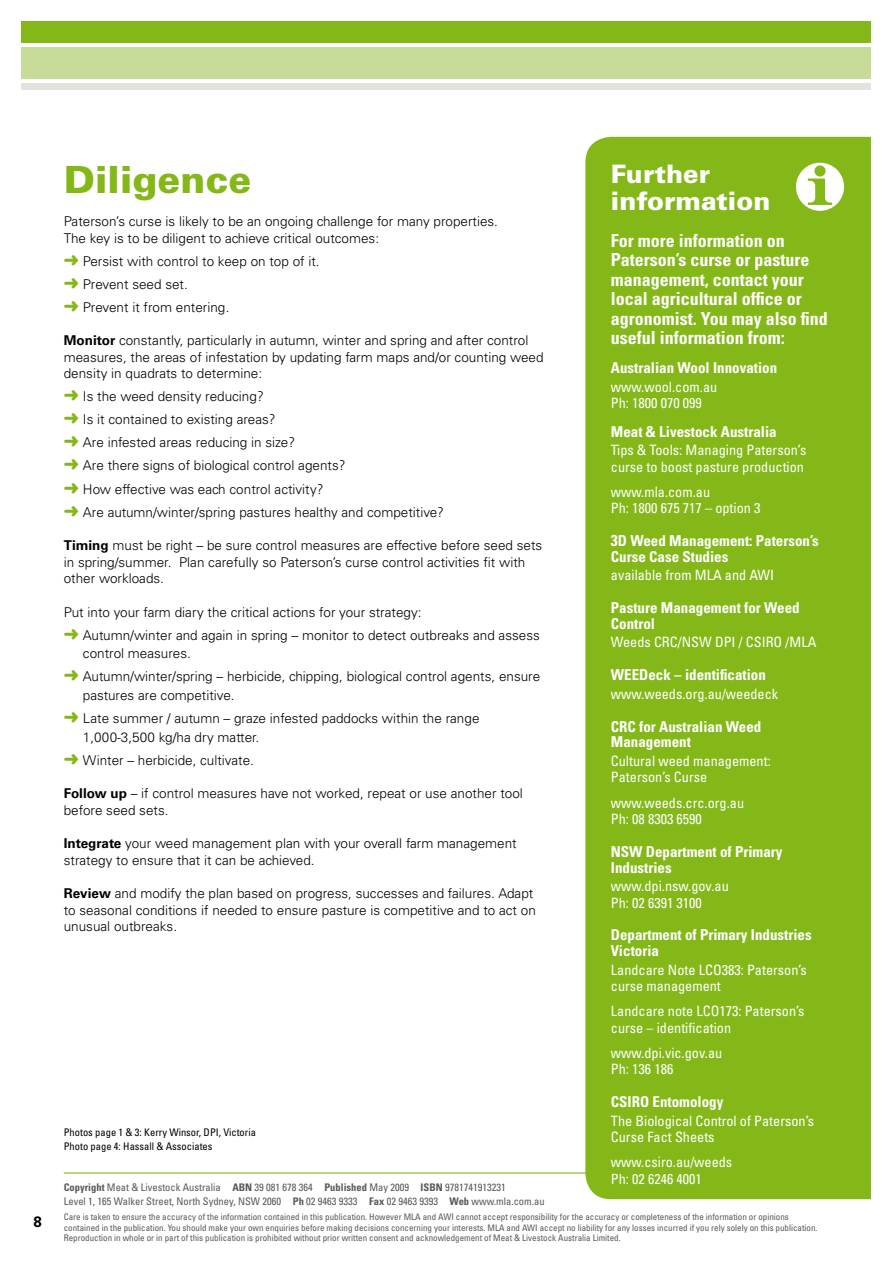
<style>
.page{position:relative;width:893px;height:1263px;background:#fff}
.page>*{position:absolute;margin:0;border:0;box-sizing:border-box;transform-origin:0 0}
.t1{font:900 37.5px "Univers";color:#84b819}
.t2{font:900 25.5px/27px "Univers";color:#fff}
.t3{font:700 condensed 18px/19.5px "Univers";color:#fff}
.t4{font:700 condensed 15px/15.8px "Univers";color:#fff}
.t5{font:700 15px "Univers";color:#000}
.t6{font:condensed 14.25px/16.5px "Univers";color:#fff}
.t7{font:300 13.5px/23px "Univers";color:#000}
.t8{font:condensed 10.5px/14.7px "Univers";color:#58585a}
.t9{font:condensed 10.5px/13.5px "Univers";color:#000}
.t10{font:condensed 9px/10.5px "Univers";color:#58585a}
.s1{font-size:15.75px}
.s2{color:#84b819}
.s3{font-weight:700}
</style>
<div class="page">
<div style="left:21px;top:21px;width:851px;height:21px;background:#84b819"></div>
<div style="left:21px;top:47px;width:851px;height:32px;background:#c7dc98"></div>
<div style="left:21px;top:83px;width:851px;height:7px;background:#e3e3dd"></div>
<div style="left:585px;top:137px;width:286px;height:1062px;background:#84b819"></div>
<svg style="left:796px;top:163px;width:48px;height:48px"></svg>
<hr style="left:64px;top:1172px;width:765px;height:1px;background:#84b819">
<p class="t5" style="left:34px;top:1213px;width:10px">8</p>
<h2 class="t2" style="left:611px;top:160px;width:161px">Further information</h2>
<h3 class="t3" style="left:611px;top:231px;width:218px">For more information on<br>Paterson’s curse or pasture management, contact your local agricultural office or agronomist. You may also find useful information from:</h3>
<p class="t4" style="left:611px;top:360px;width:168px">Australian Wool Innovation</p>
<p class="t6" style="left:611px;top:378px;width:108px">www.wool.com.au<br>Ph: 1800 070 099</p>
<p class="t4" style="left:611px;top:423px;width:167px">Meat &amp; Livestock Australia</p>
<p class="t6" style="left:611px;top:442px;width:197px">Tips &amp; Tools: Managing Paterson’s curse to boost pasture production</p>
<p class="t6" style="left:611px;top:483px;width:151px">www.mla.com.au<br>Ph: 1800 675 717 – option 3</p>
<p class="t4" style="left:611px;top:533px;width:209px"><span class="s1">3</span>D Weed Management: Paterson’s<br>Curse Case Studies</p>
<p class="t6" style="left:611px;top:567px;width:165px">available from MLA and AWI</p>
<p class="t4" style="left:611px;top:600px;width:190px">Pasture Management for Weed<br>Control</p>
<p class="t6" style="left:611px;top:634px;width:207px">Weeds CRC/NSW DPI / CSIRO /MLA</p>
<p class="t4" style="left:611px;top:667px;width:157px">WEEDeck – identification</p>
<p class="t6" style="left:611px;top:685px;width:169px">www.weeds.org.au/weedeck</p>
<p class="t4" style="left:611px;top:718px;width:152px">CRC for Australian Weed<br>Management</p>
<p class="t6" style="left:611px;top:752px;width:161px">Cultural weed management:<br>Paterson’s Curse</p>
<p class="t6" style="left:611px;top:794px;width:135px">www.weeds.crc.org.au<br>Ph: 08 8303 6590</p>
<p class="t4" style="left:611px;top:843px;width:173px">NSW Department of Primary<br>Industries</p>
<p class="t6" style="left:611px;top:878px;width:119px">www.dpi.nsw.gov.au<br>Ph: 02 6391 3100</p>
<p class="t4" style="left:611px;top:927px;width:202px">Department of Primary Industries<br>Victoria</p>
<p class="t6" style="left:611px;top:961px;width:198px">Landcare Note LCO383: Paterson’s curse management</p>
<p class="t6" style="left:611px;top:1003px;width:195px">Landcare note LCO173: Paterson’s curse – identification</p>
<p class="t6" style="left:611px;top:1044px;width:113px">www.dpi.vic.gov.au<br>Ph: 136 186</p>
<p class="t4" style="left:611px;top:1094px;width:114px">CSIRO Entomology</p>
<p class="t6" style="left:611px;top:1112px;width:205px">The Biological Control of Paterson’s<br>Curse Fact Sheets</p>
<p class="t6" style="left:611px;top:1154px;width:123px">www.csiro.au/weeds<br>Ph: 02 6246 4001</p>
<h1 class="t1" style="left:64px;top:156px;width:189px">Diligence</h1>
<p class="t7" style="left:64px;top:213px;width:436px;line-height:16.5px">Paterson’s curse is likely to be an ongoing challenge for many properties.<br>The key is to be diligent to achieve critical outcomes:</p>
<p class="t7" style="left:64px;top:250px;width:257px"><span class="s2">➜</span> Persist with control to keep on top of it. <span class="s2">➜</span> Prevent seed set.<br><span class="s2">➜</span> Prevent it from entering.</p>
<p class="t7" style="left:64px;top:332px;width:481px;line-height:16.5px"><span class="s3">Monitor</span> constantly, particularly in autumn, winter and spring and after control measures, the areas of infestation by updating farm maps and/or counting weed density in quadrats to determine:</p>
<p class="t7" style="left:64px;top:385px;width:382px"><span class="s2">➜</span> Is the weed density reducing?<br><span class="s2">➜</span> Is it contained to existing areas?<br><span class="s2">➜</span> Are infested areas reducing in size?<br><span class="s2">➜</span> Are there signs of biological control agents?<br><span class="s2">➜</span> How effective was each control activity?<br><span class="s2">➜</span> Are autumn/winter/spring pastures healthy and competitive?</p>
<p class="t7" style="left:64px;top:537px;width:480px;line-height:16.5px"><span class="s3">Timing</span> must be right – be sure control measures are effective before seed sets in spring/summer. Plan carefully so Paterson’s curse control activities fit with other workloads.</p>
<p class="t7" style="left:64px;top:600px;width:478px">Put into your farm diary the critical actions for your strategy:<br><span class="s2">➜</span> Autumn/winter and again in spring – monitor to detect outbreaks and assess</p>
<p class="t7" style="left:64px;top:642px;width:478px;text-indent:19px">control measures.<br><span class="s2">➜</span> Autumn/winter/spring – herbicide, chipping, biological control agents, ensure</p>
<p class="t7" style="left:64px;top:684px;width:417px;text-indent:19px">pastures are competitive.<br><span class="s2">➜</span> Late summer / autumn – graze infested paddocks within the range</p>
<p class="t7" style="left:64px;top:725px;width:197px;text-indent:19px">1,000-3,500 kg/ha dry matter. <span class="s2">➜</span> Winter – herbicide, cultivate.</p>
<p class="t7" style="left:64px;top:785px;width:461px;line-height:16.5px"><span class="s3">Follow up</span> – if control measures have not worked, repeat or use another tool before seed sets.</p>
<p class="t7" style="left:64px;top:835px;width:454px;line-height:16.5px"><span class="s3">Integrate</span> your weed management plan with your overall farm management strategy to ensure that it can be achieved.</p>
<p class="t7" style="left:64px;top:885px;width:474px;line-height:16.5px"><span class="s3">Review</span> and modify the plan based on progress, successes and failures. Adapt to seasonal conditions if needed to ensure pasture is competitive and to act on unusual outbreaks.</p>
<p class="t9" style="left:64px;top:1126px;width:194px">Photos page 1 &amp; 3: Kerry Winsor, DPI, Victoria<br>Photo page 4: Hassall &amp; Associates</p>
<p class="t8" style="left:64px;top:1179px;width:482px"><span class="s3">Copyright</span> Meat &amp; Livestock Australia <span class="s3">ABN</span> 39 081 678 364 <span class="s3">Published</span> May 2009 <span class="s3">ISBN</span> 9781741913231<br>Level 1, 165 Walker Street, North Sydney, NSW 2060 <span class="s3">Ph</span> 02 9463 9333 <span class="s3">Fax</span> 02 9463 9393 <span class="s3">Web</span> www.mla.com.au</p>
<p class="t10" style="left:64px;top:1211px;width:755px">Care is taken to ensure the accuracy of the information contained in this publication. However MLA and AWI cannot accept responsibility for the accuracy or completeness of the information or opinions contained in the publication. You should make your own enquiries before making decisions concerning your interests. MLA and AWI accept no liability for any losses incurred if you rely solely on this publication.<br>Reproduction in whole or in part of this publication is prohibited without prior written consent and acknowledgement of Meat &amp; Livestock Australia Limited.</p>
</div>
